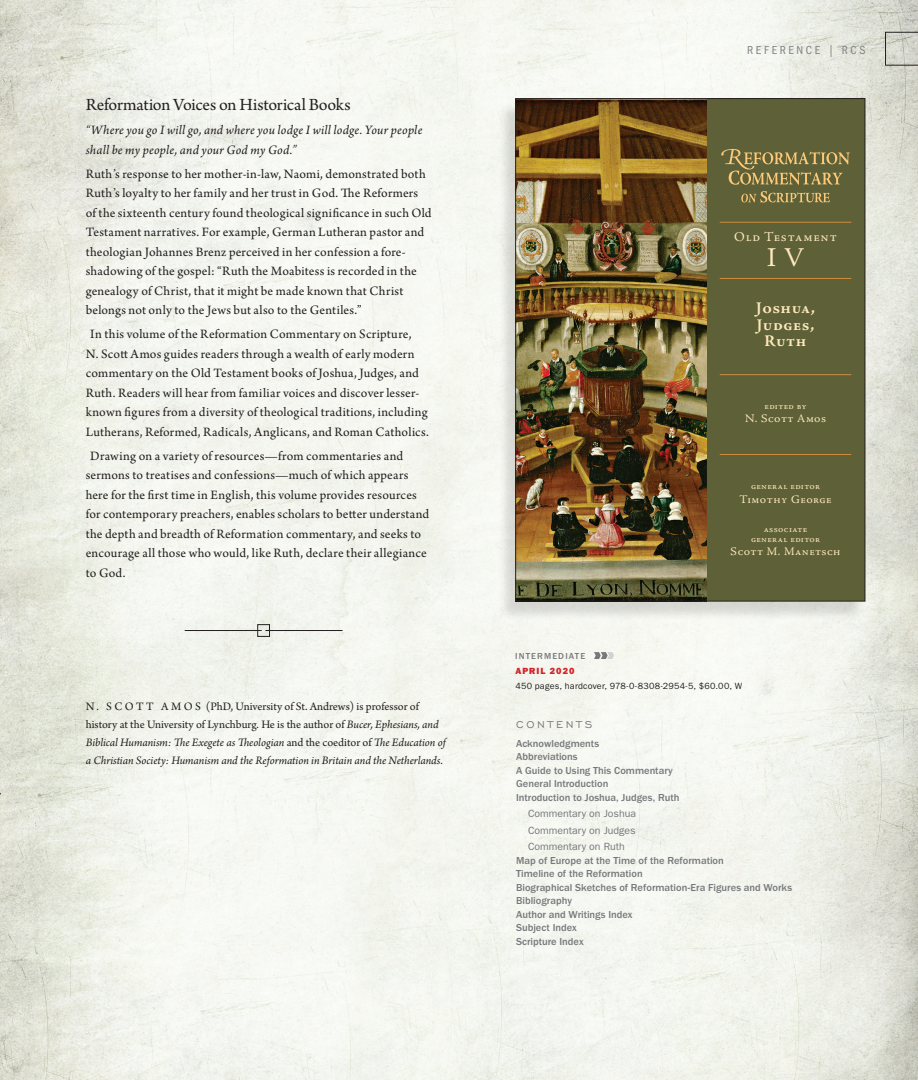
<style>
.page{position:relative;width:918px;height:1080px;background:#fff}
.page>*{position:absolute;margin:0;border:0;box-sizing:border-box;transform-origin:0 0}
.t1{font:27.3px "Adobe Jenson Pro";color:#fee8be}
.t2{font:18px "Arno Pro";letter-spacing:-.015em;color:#231f20}
.t3{font:700 16.35px/16.4px "Adobe Jenson Pro";letter-spacing:.035em;color:#fee8be;text-align:center}
.t4{font:13.65px "Adobe Jenson Pro";letter-spacing:.06em;color:#fee8be}
.t5{font:13.5px/19.5px "Arno Pro";letter-spacing:.015em;color:#231f20}
.t6{font:italic 13.5px/19.5px "Arno Pro";letter-spacing:.015em;color:#231f20}
.t7{font:12.75px "Engravers Gothic BT";letter-spacing:.235em;color:#76787b}
.t8{font:italic 12px/18px "Arno Pro";letter-spacing:-.005em;color:#231f20}
.t9{font:condensed 12px "ITC Franklin Gothic Std";letter-spacing:.215em;color:#808285}
.t10{font:11.55px "Adobe Jenson Pro";letter-spacing:.04em;color:#fee8be}
.t11{font:500 10.5px/13.5px "ITC Franklin Gothic Std";color:#76787b}
.t12{font:10.5px/16.5px "ITC Franklin Gothic Std";color:#76787b;text-align:justify}
.t13{font:9.6px/9.6px "Adobe Jenson Pro";letter-spacing:.035em;color:#fee8be;text-align:center}
.t14{font:9px "ITC Franklin Gothic Std";letter-spacing:.025em;color:#231f20}
.t15{font:500 9px "ITC Franklin Gothic Std";letter-spacing:.125em;color:#76787b}
.t16{font:9px "ITC Franklin Gothic Std Hvy";letter-spacing:.115em;color:#d1232a}
.s1{font-style:normal}
</style>
<div class="page">
<img style="left:1px;top:0;width:917px;height:1080px">
<img style="left:0;top:0;width:1px;height:1080px">
<svg style="left:885px;top:32px;width:33px;height:34px"></svg>
<div style="left:498px;top:102px;width:366px;height:519px;background:#231f20;opacity:.15"></div>
<div style="left:516px;top:99px;width:349px;height:502px;background:#5e6137"></div>
<img style="left:517px;top:100px;width:189px;height:499px">
<hr style="left:720px;top:222px;width:131px;height:1px;background:#ce8b3c">
<hr style="left:720px;top:278px;width:131px;height:1px;background:#ce8b3c">
<hr style="left:720px;top:374px;width:131px;height:1px;background:#ce8b3c">
<hr style="left:720px;top:454px;width:131px;height:1px;background:#ce8b3c">
<svg style="left:721px;top:149px;width:129px;height:36px"></svg>
<svg style="left:741px;top:191px;width:89px;height:12px"></svg>
<hr style="left:185px;top:630px;width:77px;height:1px;background:#231f20">
<hr style="left:265px;top:630px;width:78px;height:1px;background:#231f20">
<div style="left:258px;top:624px;width:12px;height:13px;border:1px solid #231f20"></div>
<svg style="left:594px;top:652px;width:20px;height:7px"></svg>
<h2 class="t2" style="left:86px;top:95px;width:266px">Reformation Voices on Historical Books</h2>
<p class="t6" style="left:86px;top:121px;width:338px">“Where you go I will go, and where you lodge I will lodge. Your people shall be my people, and your God my God.”</p>
<p class="t5" style="left:86px;top:165px;width:347px">Ruth’s response to her mother-in-law, Naomi, demonstrated both Ruth’s loyalty to her family and her trust in God. The Reformers of the sixteenth century found theological significance in such Old Testament narratives. For example, German Lutheran pastor and theologian Johannes Brenz perceived in her confession a fore&shy;shadowing of the gospel: “Ruth the Moabitess is recorded in the genealogy of Christ, that it might be made known that Christ belongs not only to the Jews but also to the Gentiles.”</p>
<p class="t5" style="left:86px;top:325px;width:345px;text-indent:5px">In this volume of the Reformation Commentary on Scripture,<br>N. Scott Amos guides readers through a wealth of early modern commentary on the Old Testament books of Joshua, Judges, and Ruth. Readers will hear from familiar voices and discover lesser&shy;known figures from a diversity of theological traditions, including Lutherans, Reformed, Radicals, Anglicans, and Roman Catholics.</p>
<p class="t5" style="left:86px;top:447px;width:345px;text-indent:5px">Drawing on a variety of resources—from commentaries and sermons to treatises and confessions—much of which appears here for the first time in English, this volume provides resources for contemporary preachers, enables scholars to better understand the depth and breadth of Reformation commentary, and seeks to encourage all those who would, like Ruth, declare their allegiance to God.</p>
<p class="t8" style="left:86px;top:698px;width:361px"><span class="s1">N . S C O T T A M O S (PhD, University of St. Andrews) is professor of history at the University of Lynchburg. He is the author of</span> Bucer, Ephesians, and Biblical Humanism: The Exegete as Theologian <span class="s1">and the coeditor of</span> The Education of a Christian Society: Humanism and the Reformation in Britain and the Netherlands<span class="s1">.</span></p>
<p class="t9" style="left:747px;top:43px;width:120px">REFERENCE | RCS</p>
<p class="t4" style="left:734px;top:229px;width:104px">Old Testament</p>
<p class="t1" style="left:767px;top:242px;width:39px">I V</p>
<p class="t3" style="left:756px;top:300px;width:60px">Joshua,<br>Judges,<br>Ruth</p>
<p class="t13" style="left:765px;top:401px;width:44px">edited by</p>
<p class="t10" style="left:745px;top:412px;width:83px">N. Scott Amos</p>
<p class="t15" style="left:515px;top:651px;width:72px">INTERMEDIATE</p>
<p class="t16" style="left:515px;top:665px;width:61px">APRIL 2020</p>
<p class="t13" style="left:751px;top:482px;width:71px">general editor</p>
<p class="t10" style="left:740px;top:493px;width:94px">Timothy George</p>
<p class="t13" style="left:751px;top:525px;width:71px">associate general editor</p>
<p class="t10" style="left:731px;top:545px;width:111px">Scott M. Manetsch</p>
<p class="t14" style="left:515px;top:680px;width:228px">450 pages, hardcover, 978-0-8308-2954-5, $60.00, W</p>
<p class="t7" style="left:516px;top:717px;width:78px">CONTENTS</p>
<p class="t11" style="left:516px;top:737px;width:165px">Acknowledgments<br>Abbreviations<br>A Guide to Using This Commentary<br>General Introduction<br>Introduction to Joshua, Judges, Ruth</p>
<p class="t12" style="left:528px;top:805px;width:110px">Commentary on Joshua Commentary on Judges Commentary on Ruth</p>
<p class="t11" style="left:516px;top:854px;width:278px">Map of Europe at the Time of the Reformation<br>Timeline of the Reformation<br>Biographical Sketches of Reformation-Era Figures and Works<br>Bibliography<br>Author and Writings Index<br>Subject Index<br>Scripture Index</p>
</div>
